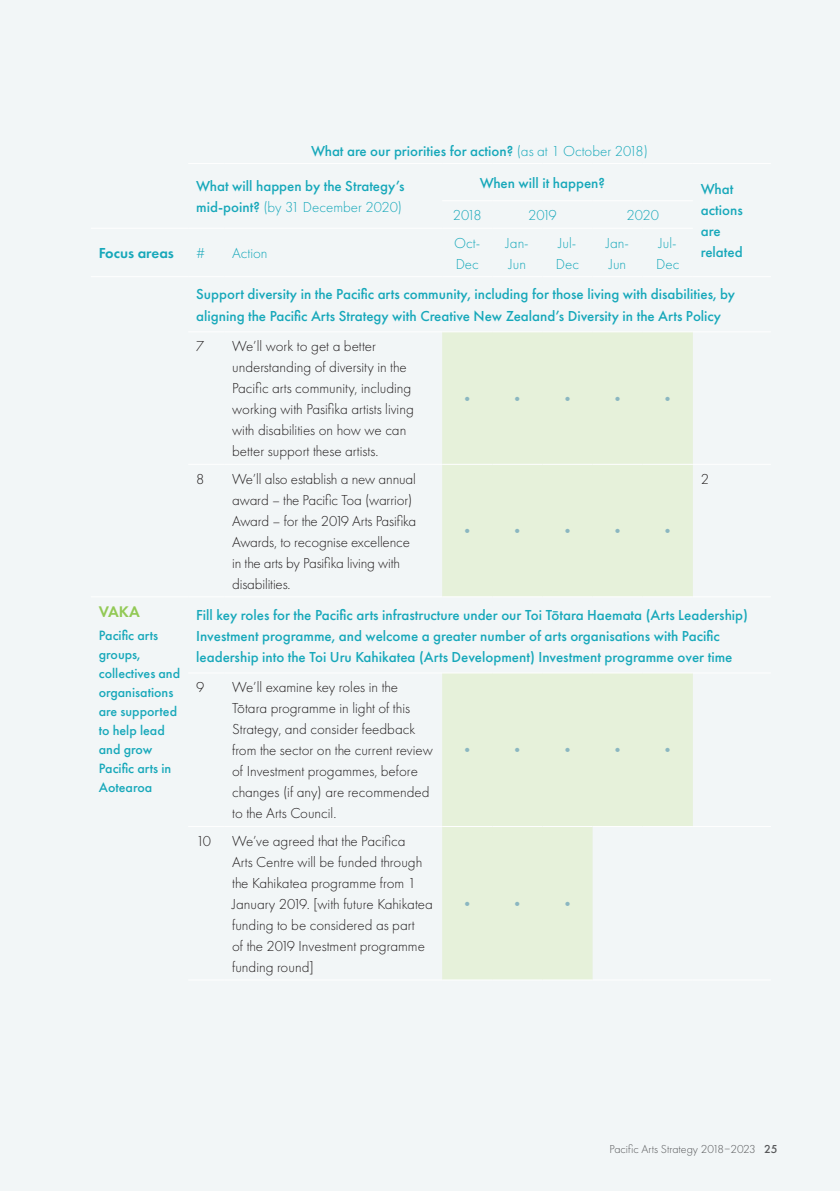
<style>
.page{position:relative;width:840px;height:1191px;background:#fff}
.page>*{position:absolute;margin:0;border:0;box-sizing:border-box;transform-origin:0 0}
.Table_Text_-_Green{font:600 16px "Futura PT";color:#92c955}
.Body_text{font:300 15px/21px "Futura PT";color:#231f20}
.Table_Text_headings{font:500 15px/21px "Futura PT";color:#17a8ba}
.Body_text-2{font:500 15px/21px "Futura PT";color:#17a8ba}
.Table_Text_9pt{font:500 15px/21px "Futura PT";color:#17a8ba}
.Table_Text_9pt-2{font:300 15px/21px "Futura PT";color:#17a8ba}
.Table_Text_body_-_bl{font:500 15px "Futura PT";color:#17a8ba}
.Table_Text_9pt-3{font:600 15px "Futura PT";color:#8bb7c1}
.Table_Text_headings-2{font:600 15px "Futura PT";color:#17a8ba}
.Table_Text_body_-_bl-2{font:500 14px/19px "Futura PT";color:#17a8ba}
.t1{font:300 12px "Futura PT";color:#57585a}
.s1{font-weight:300}
.s2{font-weight:500}
</style>
<div class="page">
<div style="left:0;top:0;width:839px;height:1191px;background:#f2f6f7"></div>
<svg style="left:442px;top:332px;width:250px;height:647px;fill:#e6f1da"></svg>
<hr style="left:91px;top:228px;width:97px;height:1px;background:#fff">
<hr style="left:188px;top:163px;width:36px;height:1px;background:#fff">
<hr style="left:224px;top:163px;width:218px;height:1px;background:#fff">
<hr style="left:442px;top:163px;width:50px;height:1px;background:#fff">
<hr style="left:492px;top:163px;width:50px;height:1px;background:#fff">
<hr style="left:542px;top:163px;width:50px;height:1px;background:#fff">
<hr style="left:592px;top:163px;width:50px;height:1px;background:#fff">
<hr style="left:642px;top:163px;width:50px;height:1px;background:#fff">
<hr style="left:692px;top:163px;width:78px;height:1px;background:#fff">
<hr style="left:442px;top:200px;width:50px;height:1px;background:#fff">
<hr style="left:492px;top:200px;width:50px;height:1px;background:#fff">
<hr style="left:542px;top:200px;width:50px;height:1px;background:#fff">
<hr style="left:592px;top:200px;width:50px;height:1px;background:#fff">
<hr style="left:642px;top:200px;width:50px;height:1px;background:#fff">
<hr style="left:188px;top:228px;width:36px;height:1px;background:#fff">
<hr style="left:224px;top:228px;width:218px;height:1px;background:#fff">
<hr style="left:442px;top:228px;width:50px;height:1px;background:#fff">
<hr style="left:492px;top:228px;width:50px;height:1px;background:#fff">
<hr style="left:542px;top:228px;width:50px;height:1px;background:#fff">
<hr style="left:592px;top:228px;width:50px;height:1px;background:#fff">
<hr style="left:642px;top:228px;width:50px;height:1px;background:#fff">
<hr style="left:91px;top:276px;width:97px;height:1px;background:#fff">
<hr style="left:188px;top:276px;width:36px;height:1px;background:#fff">
<hr style="left:224px;top:276px;width:218px;height:1px;background:#fff">
<hr style="left:442px;top:276px;width:50px;height:1px;background:#fff">
<hr style="left:492px;top:276px;width:50px;height:1px;background:#fff">
<hr style="left:542px;top:276px;width:50px;height:1px;background:#fff">
<hr style="left:592px;top:276px;width:50px;height:1px;background:#fff">
<hr style="left:642px;top:276px;width:50px;height:1px;background:#fff">
<hr style="left:692px;top:276px;width:78px;height:1px;background:#fff">
<hr style="left:188px;top:331px;width:36px;height:1px;background:#fff">
<hr style="left:224px;top:331px;width:218px;height:1px;background:#fff">
<hr style="left:442px;top:331px;width:50px;height:1px;background:#fff">
<hr style="left:492px;top:331px;width:50px;height:1px;background:#fff">
<hr style="left:542px;top:331px;width:50px;height:1px;background:#fff">
<hr style="left:592px;top:331px;width:50px;height:1px;background:#fff">
<hr style="left:642px;top:331px;width:50px;height:1px;background:#fff">
<hr style="left:692px;top:331px;width:78px;height:1px;background:#fff">
<hr style="left:188px;top:464px;width:36px;height:1px;background:#fff">
<hr style="left:224px;top:464px;width:218px;height:1px;background:#fff">
<hr style="left:442px;top:464px;width:50px;height:1px;background:#fff">
<hr style="left:492px;top:464px;width:50px;height:1px;background:#fff">
<hr style="left:542px;top:464px;width:50px;height:1px;background:#fff">
<hr style="left:592px;top:464px;width:50px;height:1px;background:#fff">
<hr style="left:642px;top:464px;width:50px;height:1px;background:#fff">
<hr style="left:692px;top:464px;width:78px;height:1px;background:#fff">
<hr style="left:91px;top:596px;width:97px;height:1px;background:#fff">
<hr style="left:188px;top:596px;width:36px;height:1px;background:#fff">
<hr style="left:224px;top:596px;width:218px;height:1px;background:#fff">
<hr style="left:442px;top:596px;width:50px;height:1px;background:#fff">
<hr style="left:492px;top:596px;width:50px;height:1px;background:#fff">
<hr style="left:542px;top:596px;width:50px;height:1px;background:#fff">
<hr style="left:592px;top:596px;width:50px;height:1px;background:#fff">
<hr style="left:642px;top:596px;width:50px;height:1px;background:#fff">
<hr style="left:692px;top:596px;width:78px;height:1px;background:#fff">
<hr style="left:188px;top:672px;width:36px;height:1px;background:#fff">
<hr style="left:224px;top:672px;width:218px;height:1px;background:#fff">
<hr style="left:442px;top:672px;width:50px;height:1px;background:#fff">
<hr style="left:492px;top:672px;width:50px;height:1px;background:#fff">
<hr style="left:542px;top:672px;width:50px;height:1px;background:#fff">
<hr style="left:592px;top:672px;width:50px;height:1px;background:#fff">
<hr style="left:642px;top:672px;width:50px;height:1px;background:#fff">
<hr style="left:692px;top:672px;width:78px;height:1px;background:#fff">
<hr style="left:188px;top:826px;width:36px;height:1px;background:#fff">
<hr style="left:224px;top:826px;width:218px;height:1px;background:#fff">
<hr style="left:442px;top:826px;width:50px;height:1px;background:#fff">
<hr style="left:492px;top:826px;width:50px;height:1px;background:#fff">
<hr style="left:542px;top:826px;width:50px;height:1px;background:#fff">
<hr style="left:592px;top:826px;width:50px;height:1px;background:#fff">
<hr style="left:642px;top:826px;width:50px;height:1px;background:#fff">
<hr style="left:692px;top:826px;width:78px;height:1px;background:#fff">
<hr style="left:188px;top:979px;width:36px;height:1px;background:#fff">
<hr style="left:224px;top:979px;width:218px;height:1px;background:#fff">
<hr style="left:442px;top:979px;width:50px;height:1px;background:#fff">
<hr style="left:492px;top:979px;width:50px;height:1px;background:#fff">
<hr style="left:542px;top:979px;width:50px;height:1px;background:#fff">
<hr style="left:592px;top:979px;width:50px;height:1px;background:#fff">
<hr style="left:642px;top:979px;width:50px;height:1px;background:#fff">
<hr style="left:692px;top:979px;width:78px;height:1px;background:#fff">
<p class="Table_Text_body_-_bl" style="left:311px;top:141px;width:338px">What are our priorities for action? <span class="s1">(as at 1 October 2018)</span></p>
<p class="Table_Text_9pt" style="left:196px;top:176px;width:210px">What will happen by the Strategy’s mid-point? <span class="s1">(by 31 December 2020)</span></p>
<p class="Table_Text_9pt" style="left:479px;top:172px;width:127px">When will it happen?</p>
<p class="Table_Text_9pt" style="left:700px;top:179px;width:43px">What actions are related</p>
<p class="Table_Text_9pt-2" style="left:452px;top:205px;width:30px">2018</p>
<p class="Table_Text_9pt-2" style="left:528px;top:205px;width:30px">2019</p>
<p class="Table_Text_9pt-2" style="left:626px;top:205px;width:34px">2020</p>
<p class="Table_Text_headings-2" style="left:99px;top:244px;width:77px">Focus areas</p>
<p class="Table_Text_9pt-2" style="left:196px;top:243px;width:10px">#</p>
<p class="Table_Text_9pt-2" style="left:232px;top:243px;width:37px">Action</p>
<p class="Table_Text_9pt-2" style="left:454px;top:232px;width:28px">Oct-<br>Dec</p>
<p class="Table_Text_9pt-2" style="left:505px;top:232px;width:24px">Jan-<br>Jun</p>
<p class="Table_Text_9pt-2" style="left:555px;top:232px;width:25px">Jul-<br>Dec</p>
<p class="Table_Text_9pt-2" style="left:606px;top:232px;width:24px">Jan-<br>Jun</p>
<p class="Table_Text_9pt-2" style="left:655px;top:232px;width:25px">Jul-<br>Dec</p>
<p class="Body_text-2" style="left:196px;top:284px;width:540px">Support diversity in the Pacific arts community, including for those living with disabilities, by aligning the Pacific Arts Strategy with Creative New Zealand’s Diversity in the Arts Policy</p>
<p class="Body_text" style="left:196px;top:336px;width:10px">7</p>
<p class="Body_text" style="left:232px;top:336px;width:183px">We’ll work to get a better understanding of diversity in the<br>Pacific arts community, including working with Pasifika artists living with disabilities on how we can better support these artists.</p>
<p class="Table_Text_9pt-3" style="left:459px;top:389px;width:16px">•</p>
<p class="Table_Text_9pt-3" style="left:509px;top:389px;width:16px">•</p>
<p class="Table_Text_9pt-3" style="left:559px;top:389px;width:16px">•</p>
<p class="Table_Text_9pt-3" style="left:609px;top:389px;width:16px">•</p>
<p class="Table_Text_9pt-3" style="left:660px;top:389px;width:16px">•</p>
<p class="Table_Text_-_Green" style="left:99px;top:601px;width:42px">VAKA</p>
<p class="Table_Text_body_-_bl-2" style="left:99px;top:626px;width:83px">Pacific arts groups, collectives and organisations are supported to help lead and grow<br>Pacific arts in<br>Aotearoa</p>
<p class="Body_text" style="left:196px;top:468px;width:10px">8</p>
<p class="Body_text" style="left:232px;top:468px;width:186px">We’ll also establish a new annual award – the Pacific Toa (warrior)<br>Award – for the 2019 Arts Pasifika<br>Awards, to recognise excellence in the arts by Pasifika living with disabilities.</p>
<p class="Table_Text_9pt-3" style="left:459px;top:522px;width:16px">•</p>
<p class="Table_Text_9pt-3" style="left:509px;top:522px;width:16px">•</p>
<p class="Table_Text_9pt-3" style="left:559px;top:522px;width:16px">•</p>
<p class="Table_Text_9pt-3" style="left:609px;top:522px;width:16px">•</p>
<p class="Table_Text_9pt-3" style="left:660px;top:522px;width:16px">•</p>
<p class="Body_text" style="left:700px;top:468px;width:10px">2</p>
<p class="Table_Text_headings" style="left:196px;top:604px;width:553px">Fill key roles for the Pacific arts infrastructure under our Toi Tōtara Haemata (Arts Leadership)<br>Investment programme, and welcome a greater number of arts organisations with Pacific leadership into the Toi Uru Kahikatea (Arts Development) Investment programme over time</p>
<p class="Body_text" style="left:196px;top:677px;width:10px">9</p>
<p class="Body_text" style="left:232px;top:677px;width:202px">We’ll examine key roles in the<br>Tōtara programme in light of this<br>Strategy, and consider feedback from the sector on the current review of Investment progammes, before changes (if any) are recommended to the Arts Council.</p>
<p class="Table_Text_9pt-3" style="left:459px;top:741px;width:16px">•</p>
<p class="Table_Text_9pt-3" style="left:509px;top:741px;width:16px">•</p>
<p class="Table_Text_9pt-3" style="left:559px;top:741px;width:16px">•</p>
<p class="Table_Text_9pt-3" style="left:609px;top:741px;width:16px">•</p>
<p class="Table_Text_9pt-3" style="left:660px;top:741px;width:16px">•</p>
<p class="Body_text" style="left:196px;top:830px;width:16px">10</p>
<p class="Body_text" style="left:232px;top:830px;width:202px">We’ve agreed that the Pacifica<br>Arts Centre will be funded through the Kahikatea programme from 1<br>January 2019. [with future Kahikatea funding to be considered as part<br>of the 2019 Investment programme funding round]</p>
<p class="Table_Text_9pt-3" style="left:459px;top:894px;width:16px">•</p>
<p class="Table_Text_9pt-3" style="left:509px;top:894px;width:16px">•</p>
<p class="Table_Text_9pt-3" style="left:559px;top:894px;width:16px">•</p>
<p class="t1" style="left:609px;top:1142px;width:169px">Pacific Arts Strategy 2018–2023 <span class="s2">25</span></p>
</div>
